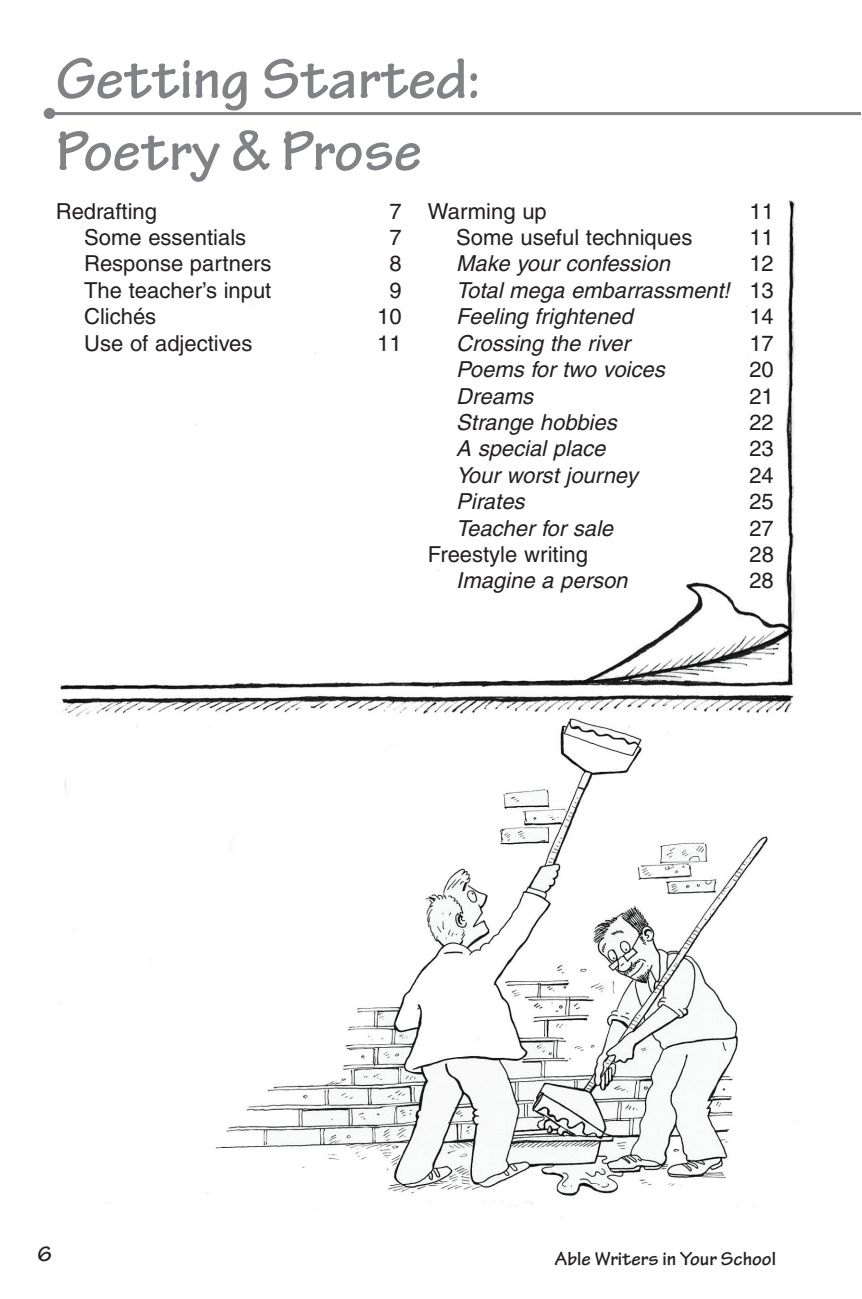
<style>
.page{position:relative;width:862px;height:1299px;background:#fff}
.page>*{position:absolute;margin:0;border:0;box-sizing:border-box;transform-origin:0 0}
.t1{font:700 60px/72px "Tekton Pro";color:#808285}
.t2{font:italic 22px/26.4px "Helvetica";color:#231f20;text-align:justify}
.t3{font:22px "Helvetica";color:#231f20}
.t4{font:700 22px "Tekton Pro";color:#231f20}
.t5{font:700 20px "Tekton Pro";color:#231f20}
.s1{font-style:normal}
</style>
<div class="page">
<img style="left:60px;top:200px;width:736px;height:1018px">
<hr style="left:49px;top:112px;width:812px;height:3px;background:#808285">
<div style="left:44px;top:108px;width:11px;height:11px;background:#808285;border-radius:50%"></div>
<h1 class="t1" style="left:56px;top:47px;width:426px">Getting Started:<br>Poetry &amp; Prose</h1>
<p class="t3" style="left:56px;top:203px;width:103px">Redrafting</p>
<p class="t3" style="left:389px;top:203px;width:14px">7</p>
<p class="t3" style="left:84px;top:229px;width:163px">Some essentials</p>
<p class="t3" style="left:389px;top:229px;width:14px">7</p>
<p class="t3" style="left:84px;top:256px;width:189px">Response partners</p>
<p class="t3" style="left:389px;top:256px;width:14px">8</p>
<p class="t3" style="left:84px;top:282px;width:189px">The teacher’s input</p>
<p class="t3" style="left:389px;top:282px;width:14px">9</p>
<p class="t3" style="left:84px;top:308px;width:74px">Clichés</p>
<p class="t3" style="left:377px;top:308px;width:26px">10</p>
<p class="t3" style="left:84px;top:335px;width:170px">Use of adjectives</p>
<p class="t3" style="left:377px;top:335px;width:26px">11</p>
<p class="t3" style="left:428px;top:203px;width:120px">Warming up</p>
<p class="t3" style="left:749px;top:203px;width:26px">11</p>
<p class="t3" style="left:456px;top:229px;width:237px">Some useful techniques</p>
<p class="t3" style="left:749px;top:229px;width:26px">11</p>
<p class="t2" style="left:456px;top:253px;width:219px">Make your confession</p>
<p class="t2" style="left:456px;top:253px;width:319px;text-indent:293px"><span class="s1">12<br></span>Total mega embarrassment! <span class="s1">1 3<br></span>Feeling frightened</p>
<p class="t3" style="left:749px;top:308px;width:26px">14</p>
<p class="t2" style="left:456px;top:332px;width:179px">Crossing the river</p>
<p class="t3" style="left:749px;top:335px;width:26px">17</p>
<p class="t2" style="left:456px;top:358px;width:214px">Poems for two voices</p>
<p class="t3" style="left:749px;top:361px;width:26px">20</p>
<p class="t2" style="left:456px;top:385px;width:83px">Dreams</p>
<p class="t3" style="left:749px;top:388px;width:26px">21</p>
<p class="t2" style="left:456px;top:411px;width:166px">Strange hobbies</p>
<p class="t3" style="left:749px;top:414px;width:26px">22</p>
<p class="t2" style="left:456px;top:437px;width:155px">A special place</p>
<p class="t3" style="left:749px;top:440px;width:26px">23</p>
<p class="t2" style="left:456px;top:464px;width:183px">Your worst journey</p>
<p class="t3" style="left:749px;top:467px;width:26px">24</p>
<p class="t2" style="left:456px;top:490px;width:74px">Pirates</p>
<p class="t3" style="left:749px;top:493px;width:26px">25</p>
<p class="t2" style="left:456px;top:517px;width:163px">Teacher for sale</p>
<p class="t3" style="left:749px;top:520px;width:26px">27</p>
<p class="t3" style="left:428px;top:546px;width:162px">Freestyle writing</p>
<p class="t3" style="left:749px;top:546px;width:26px">28</p>
<p class="t2" style="left:456px;top:569px;width:177px">Imagine a person</p>
<p class="t3" style="left:749px;top:572px;width:26px">28</p>
<p class="t4" style="left:37px;top:1246px;width:16px">6</p>
<p class="t5" style="left:555px;top:1251px;width:223px">Able Writers in Your School</p>
</div>
